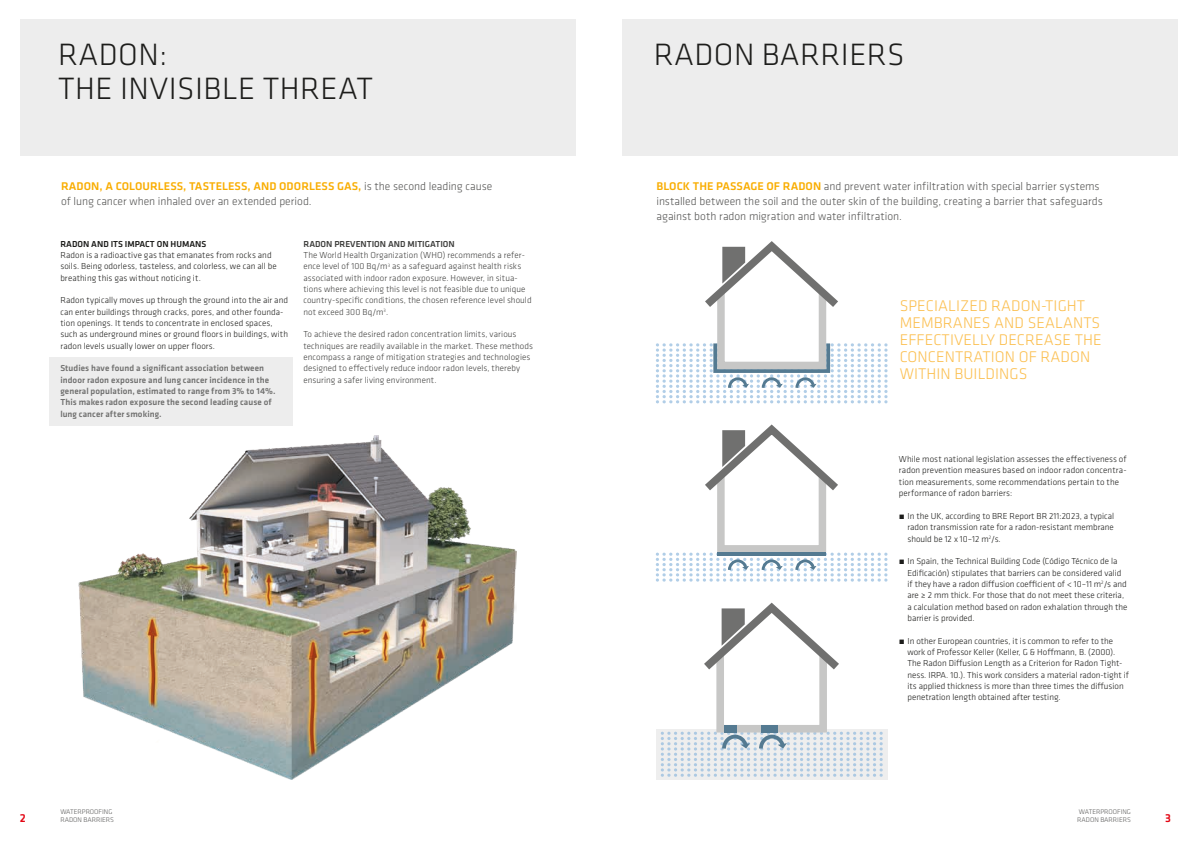
<style>
.page{position:relative;width:1191px;height:842px;background:#fff}
.page>*{position:absolute;margin:0;border:0;box-sizing:border-box;transform-origin:0 0}
.SI_Klavica_HL1{font:300 32px/34px "Klavika";letter-spacing:.015em;color:#1d1d1b}
.SI_Klavica_Zitat{font:300 16px/17px "Klavika";letter-spacing:.005em;color:#fbbe4d}
.t1{font:500 12px "Klavika";color:#e30614}
.SI__Klavica_Lead{font:300 11.6px/15.1px "Klavika";color:#575756}
.SI_Klavika_copy{font:300 9px/11.3px "Klavika";color:#1d1d1b}
.SI_Klavika_copy-2{font:500 9px/11.3px "Klavika";letter-spacing:.01em;color:#70706f}
.SI_Klavica_HL4{font:500 9px "Klavika";color:#1d1d1b}
.t2{font:300 7px/8.4px "Klavika";color:#575756}
.s1{font-weight:500;color:#f9ad01}
</style>
<div class="page">
<svg style="left:657px;top:552px;width:1px;height:30px"></svg>
<svg style="left:664px;top:424px;width:223px;height:158px"></svg>
<hr style="left:717px;top:552px;width:109px;height:4px;background:#547a91">
<svg style="left:657px;top:343px;width:1px;height:60px"></svg>
<svg style="left:664px;top:241px;width:223px;height:162px"></svg>
<img style="left:79px;top:436px;width:437px;height:344px">
<svg style="left:656px;top:729px;width:231px;height:51px;background:#eaebed"></svg>
<svg style="left:662px;top:732px;width:1px;height:45px"></svg>
<svg style="left:669px;top:602px;width:213px;height:175px"></svg>
<div style="left:761px;top:725px;width:16px;height:7px;background:#547a91"></div>
<div style="left:724px;top:725px;width:12px;height:7px;background:#547a91"></div>
<div style="left:20px;top:20px;width:555px;height:136px;background:#ededed"></div>
<div style="left:622px;top:20px;width:555px;height:136px;background:#ededed"></div>
<div style="left:49px;top:358px;width:243px;height:68px;background:#ededed"></div>
<p class="SI_Klavica_HL1" style="left:58px;top:37px;width:316px">RADON:<br>THE INVISIBLE THREAT</p>
<p class="SI_Klavica_HL1" style="left:653px;top:37px;width:252px">RADON BARRIERS</p>
<p class="SI__Klavica_Lead" style="left:61px;top:178px;width:433px"><span class="s1">RADON, A COLOURLESS, TASTELESS, AND ODORLESS GAS,</span> is the second leading cause of lung cancer when inhaled over an extended period.</p>
<p class="SI__Klavica_Lead" style="left:656px;top:178px;width:448px"><span class="s1">BLOCK THE PASSAGE OF RADON</span> and prevent water infiltration with special barrier systems installed between the soil and the outer skin of the building, creating a barrier that safeguards against both radon migration and water infiltration.</p>
<p class="SI_Klavica_HL4" style="left:60px;top:238px;width:147px">RADON AND ITS IMPACT ON HUMANS</p>
<p class="SI_Klavica_HL4" style="left:303px;top:238px;width:153px">RADON PREVENTION AND MITIGATION</p>
<p class="SI_Klavika_copy" style="left:303px;top:249px;width:230px">The World Health Organization (WHO) recommends a refer&shy;ence level of 100 Bq/m<sup>3</sup> as a safeguard against health risks associated with indoor radon exposure. However, in situa&shy;tions where achieving this level is not feasible due to unique country-specific conditions, the chosen reference level should not exceed 300 Bq/m<sup>3</sup>.</p>
<p class="SI_Klavika_copy" style="left:303px;top:329px;width:231px">To achieve the desired radon concentration limits, various techniques are readily available in the market. These methods encompass a range of mitigation strategies and technologies designed to effectively reduce indoor radon levels, thereby ensuring a safer living environment.</p>
<p class="SI_Klavika_copy" style="left:60px;top:249px;width:218px">Radon is a radioactive gas that emanates from rocks and soils. Being odorless, tasteless, and colorless, we can all be breathing this gas without noticing it.</p>
<p class="SI_Klavika_copy" style="left:60px;top:295px;width:229px">Radon typically moves up through the ground into the air and can enter buildings through cracks, pores, and other founda&shy;tion openings. It tends to concentrate in enclosed spaces, such as underground mines or ground floors in buildings, with radon levels usually lower on upper floors.</p>
<p class="SI_Klavica_Zitat" style="left:899px;top:297px;width:204px">SPECIALIZED RADON-TIGHT<br>MEMBRANES AND SEALANTS<br>EFFECTIVELLY DECREASE THE<br>CONCENTRATION OF RADON<br>WITHIN BUILDINGS</p>
<p class="SI_Klavika_copy-2" style="left:60px;top:362px;width:217px">Studies have found a significant association between indoor radon exposure and lung cancer incidence in the general population, estimated to range from 3% to 14%.<br>This makes radon exposure the second leading cause of lung cancer after smoking.</p>
<p class="SI_Klavika_copy" style="left:899px;top:453px;width:229px">While most national legislation assesses the effectiveness of radon prevention measures based on indoor radon concentra&shy;tion measurements, some recommendations pertain to the performance of radon barriers:</p>
<p class="SI_Klavika_copy" style="left:907px;top:510px;width:208px;text-align:justify;text-indent:-9px">́ In the UK, according to BRE Report BR 211:2023, a typical radon transmission rate for a radon-resistant membrane should be 12 x 10–12 m<sup>2</sup>/s.</p>
<p class="SI_Klavika_copy" style="left:907px;top:555px;width:222px;text-indent:-9px">́ In Spain, the Technical Building Code (Código Técnico de la Edificación) stipulates that barriers can be considered valid if they have a radon diffusion coefficient of &lt; 10–11 m<sup>2</sup>/s and are ≥ 2 mm thick. For those that do not meet these criteria, a calculation method based on radon exhalation through the barrier is provided.</p>
<p class="SI_Klavika_copy" style="left:907px;top:635px;width:223px;text-indent:-9px">́ In other European countries, it is common to refer to the work of Professor Keller (Keller, G &amp; Hoffmann, B. (2000).<br>The Radon Diffusion Length as a Criterion for Radon Tight&shy;ness. IRPA. 10.). This work considers a material radon-tight if its applied thickness is more than three times the diffusion penetration length obtained after testing.</p>
<p class="t2" style="left:60px;top:807px;width:55px">WATERPROOFING<br>RADON BARRIERS</p>
<p class="t2" style="left:1077px;top:807px;width:55px">WATERPROOFING<br>RADON BARRIERS</p>
<h3 class="t1" style="left:20px;top:810px;width:8px">2</h3>
<h3 class="t1" style="left:1165px;top:810px;width:7px">3</h3>
</div>
